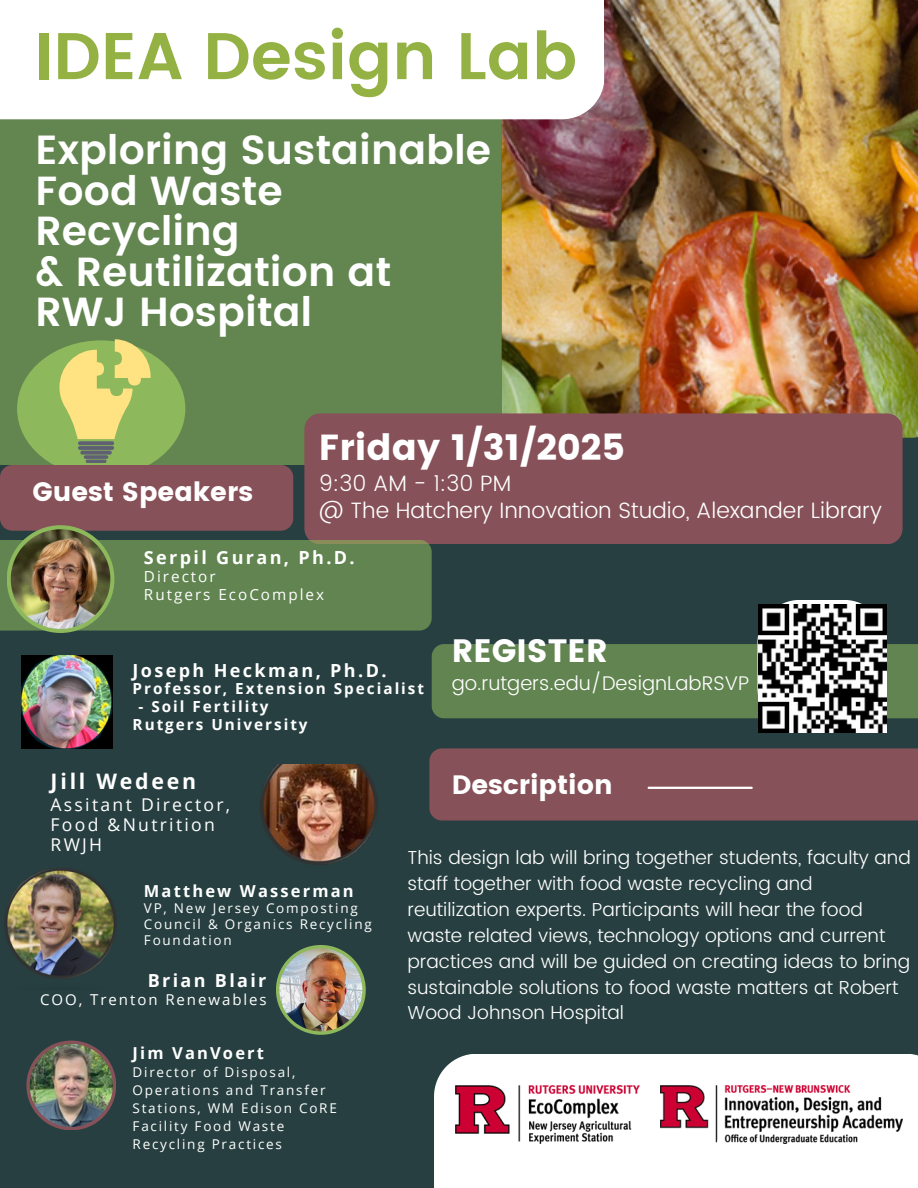
<style>
.page{position:relative;width:918px;height:1188px;background:#273f40}
.page>*{position:absolute;margin:0;border:0;box-sizing:border-box;transform-origin:0 0}
.t1{font:600 66px "Poppins";color:#94b143}
.t2{font:600 40.65px/40.5px "Poppins";color:#fff}
.t3{font:36.15px "Poppins";color:#fff}
.t4{font:32.4px "Poppins";color:#fff}
.t5{font:26.55px "Poppins";color:#fff}
.t6{font:300 22.2px/26.8px "Poppins";color:#fff}
.t7{font:700 21.3px "Open Sans";letter-spacing:.13em;color:#fff}
.t8{font:300 19.8px "Poppins";color:#fff}
.t9{font:300 18.75px/25.8px "Poppins";color:#fff}
.t10{font:700 18px "Open Sans";letter-spacing:.13em;color:#fff}
.t11{font:17.55px/20.2px "Open Sans";letter-spacing:.13em;color:#fff}
.t12{font:700 16.5px "Open Sans";letter-spacing:.13em;color:#fff}
.t13{font:700 15.3px "Open Sans";letter-spacing:.13em;color:#fff}
.t14{font:15.3px/17.7px "Open Sans";letter-spacing:.13em;color:#fff}
.t15{font:15px "Open Sans";letter-spacing:.13em;color:#fff}
.t16{font:13.5px/18px "Open Sans";letter-spacing:.13em;color:#fff}
</style>
<div class="page">
<div style="left:434px;top:1054px;width:484px;height:134px;background:#fff"></div>
<img style="left:502px;top:0;width:416px;height:438px">
<div style="left:0;top:119px;width:501px;height:346px;background:#638650"></div>
<div style="left:0;top:0;width:604px;height:119px;background:#fff"></div>
<div style="left:304px;top:413px;width:599px;height:131px;background:#865158;border-radius:16px"></div>
<div style="left:429px;top:748px;width:489px;height:73px;background:#865158"></div>
<div style="left:17px;top:340px;width:168px;height:137px;background:#8db85c;border-radius:50%"></div>
<div style="left:0;top:465px;width:293px;height:66px;background:#865158;border-radius:12px"></div>
<hr style="left:649px;top:787px;width:103px;height:2px;background:#fff">
<svg style="left:78px;top:441px;width:36px;height:4px"></svg>
<hr style="left:78px;top:446px;width:36px;height:4px;background:#5f6172;border-radius:2px">
<svg style="left:80px;top:451px;width:32px;height:4px"></svg>
<svg style="left:84px;top:455px;width:24px;height:4px"></svg>
<hr style="left:86px;top:460px;width:21px;height:3px;background:#5f6172;border-radius:2px">
<svg style="left:59px;top:339px;width:92px;height:100px"></svg>
<div style="left:0;top:540px;width:432px;height:91px;background:#618450"></div>
<svg style="left:7px;top:525px;width:107px;height:108px"></svg>
<div style="left:8px;top:527px;width:105px;height:105px;background:#8db85c;border-radius:50%"></div>
<img style="left:11px;top:529px;width:99px;height:100px;border-radius:50%">
<div style="left:432px;top:644px;width:486px;height:74px;background:#618450"></div>
<svg style="left:276px;top:945px;width:90px;height:90px"></svg>
<svg style="left:277px;top:946px;width:88px;height:88px"></svg>
<img style="left:279px;top:948px;width:83px;height:83px;border-radius:50%">
<svg style="left:26px;top:1041px;width:90px;height:89px"></svg>
<div style="left:28px;top:1042px;width:87px;height:87px;background:#865158;border-radius:50%"></div>
<img style="left:30px;top:1044px;width:83px;height:83px;border-radius:50%">
<img style="left:260px;top:764px;width:118px;height:101px">
<img style="left:4px;top:868px;width:113px;height:111px">
<img style="left:661px;top:1085px;width:242px;height:59px">
<img style="left:455px;top:1085px;width:185px;height:59px">
<img style="left:22px;top:655px;width:91px;height:93px">
<img style="left:758px;top:604px;width:128px;height:128px">
<p class="t1" style="left:34px;top:18px;width:545px">IDEA Design Lab</p>
<h3 class="t2" style="left:36px;top:130px;width:457px">Exploring Sustainable<br>Food Waste<br>Recycling<br>&amp; Reutilization at<br>RWJ Hospital</h3>
<p class="t5" style="left:33px;top:476px;width:222px">Guest Speakers</p>
<p class="t3" style="left:319px;top:426px;width:308px">Friday 1/31/2025</p>
<p class="t6" style="left:319px;top:470px;width:565px">9:30 AM - 1:30 PM<br>@ The Hatchery Innovation Studio, Alexander Library</p>
<h6 class="t10" style="left:144px;top:545px;width:212px">Serpil Guran, Ph.D.</h6>
<h6 class="t14" style="left:144px;top:567px;width:182px">Director<br>Rutgers EcoComplex</h6>
<h5 class="t10" style="left:133px;top:658px;width:255px">Joseph Heckman, Ph.D.</h5>
<p class="t13" style="left:133px;top:678px;width:293px">Professor, Extension Specialist</p>
<p class="t13" style="left:139px;top:696px;width:132px">- Soil Fertility</p>
<p class="t13" style="left:133px;top:714px;width:177px">Rutgers University</p>
<p class="t4" style="left:452px;top:632px;width:157px">REGISTER</p>
<p class="t8" style="left:452px;top:672px;width:299px">go.rutgers.edu/DesignLabRSVP</p>
<h5 class="t7" style="left:51px;top:767px;width:147px">Jill Wedeen</h5>
<h5 class="t11" style="left:51px;top:794px;width:181px">Assitant Director,<br>Food &amp;Nutrition<br>RWJH</h5>
<p class="t12" style="left:144px;top:879px;width:211px">Matthew Wasserman</p>
<p class="t16" style="left:144px;top:900px;width:229px;line-height:16px">VP, New Jersey Composting<br>Council &amp; Organics Recycling<br>Foundation</p>
<p class="t10" style="left:148px;top:967px;width:120px">Brian Blair</p>
<p class="t15" style="left:40px;top:989px;width:228px">COO, Trenton Renewables</p>
<p class="t12" style="left:133px;top:1041px;width:133px">Jim VanVoert</p>
<h3 class="t16" style="left:133px;top:1062px;width:206px">Director of Disposal,<br>Operations and Transfer<br>Stations, WM Edison CoRE<br>Facility Food Waste<br>Recycling Practices</h3>
<p class="t5" style="left:452px;top:769px;width:162px">Description</p>
<h5 class="t9" style="left:407px;top:845px;width:505px">This design lab will bring together students, faculty and staff together with food waste recycling and reutilization experts. Participants will hear the food waste related views, technology options and current practices and will be guided on creating ideas to bring sustainable solutions to food waste matters at Robert Wood Johnson Hospital</h5>
</div>
